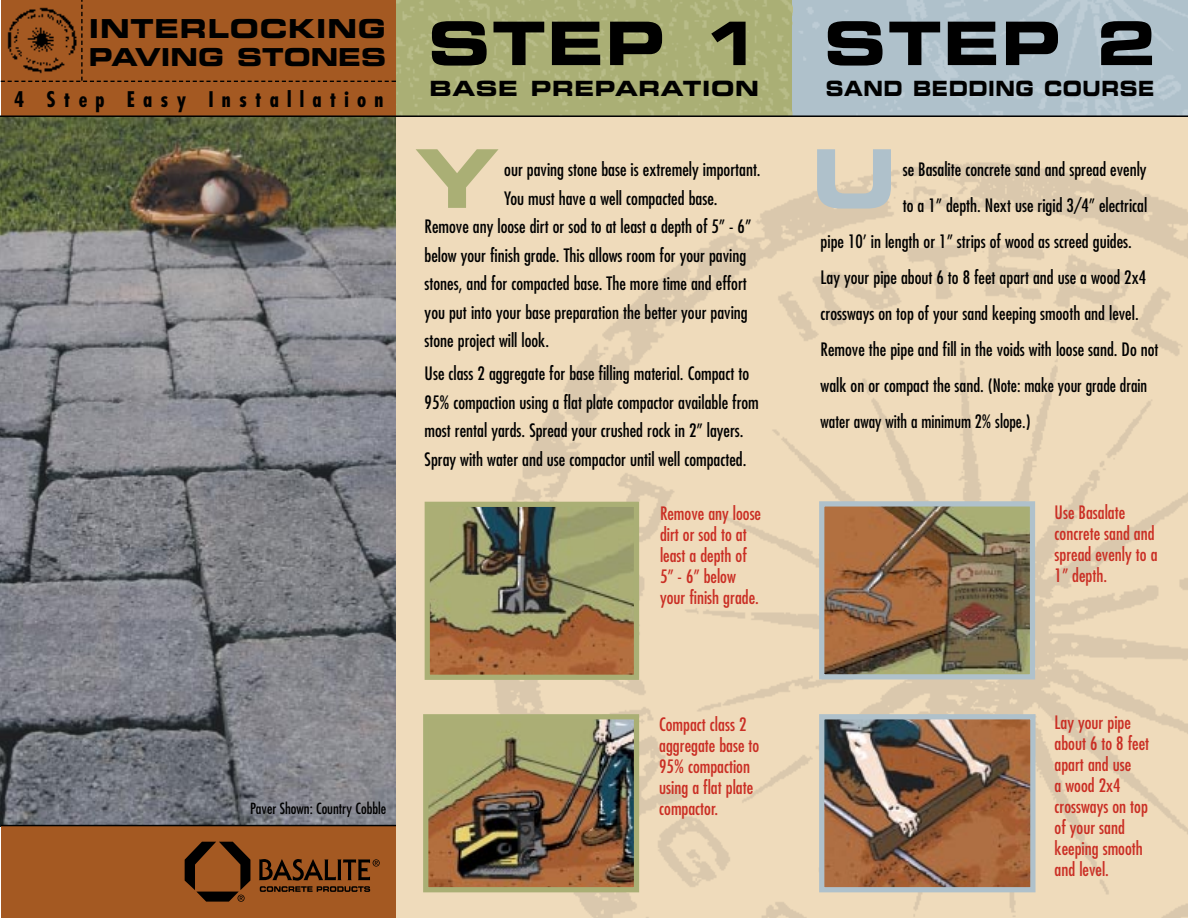
<style>
.page{position:relative;width:1188px;height:918px;background:#fff}
.page>*{position:absolute;margin:0;border:0;box-sizing:border-box;transform-origin:0 0}
.t1{font:81px "Eurostile Bold Extended Two";color:#aaaf75}
.t2{font:81px "Eurostile Bold Extended Two";color:#afc1cb}
.t3{font:60px "Eurostile Bold Extended Two";letter-spacing:.03em;color:#000}
.t4{font:26.1px "Eurostile Bold Extended Two";letter-spacing:.03em;color:#000}
.t5{font:24.75px "Eurostile Bold Extended Two";color:#000}
.t6{font:700 condensed 21px "Futura";letter-spacing:.39em;color:#000}
.t7{font:21px "Eurostile Bold Extended Two";letter-spacing:.03em;color:#000;scale:.82 1}
.t8{font:21px "Eurostile Bold Extended Two";letter-spacing:.03em;color:#000}
.t9{font:condensed 18px/28.5px "Futura";color:#000}
.t10{font:condensed 18px/21px "Futura";color:#ca2e24}
.t11{font:condensed 18px "Futura";color:#000;scale:.95 1}
.t12{font:condensed 15px "Futura";color:#000}
</style>
<div class="page">
<img style="left:1px;top:117px;width:395px;height:708px">
<div style="left:1px;top:826px;width:396px;height:92px;background:#a45922"></div>
<hr style="left:1px;top:825px;width:395px;height:1px;background:#000">
<svg style="left:185px;top:842px;width:65px;height:60px"></svg>
<svg style="left:259px;top:859px;width:121px;height:33px"></svg>
<div style="left:1px;top:1px;width:396px;height:115px;background:#a45922"></div>
<svg style="left:1px;top:0;width:395px;height:82px"></svg>
<div style="left:396px;top:109px;width:792px;height:809px;background:#efdbbb"></div>
<img style="left:456px;top:162px;width:732px;height:756px">
<img style="left:924px;top:0;width:264px;height:115px">
<div style="left:396px;top:0;width:528px;height:115px;background:#afc1cb"></div>
<div style="left:396px;top:1px;width:396px;height:115px;background:#aaaf75"></div>
<img style="left:431px;top:508px;width:202px;height:166px">
<div style="left:425px;top:502px;width:214px;height:178px;border:5px solid #aaaf75"></div>
<img style="left:429px;top:720px;width:204px;height:166px">
<div style="left:423px;top:714px;width:216px;height:178px;border:5px solid #aaaf75"></div>
<img style="left:825px;top:507px;width:204px;height:166px">
<div style="left:819px;top:501px;width:216px;height:178px;border:5px solid #afc1cb"></div>
<img style="left:825px;top:720px;width:205px;height:166px">
<div style="left:819px;top:714px;width:217px;height:178px;border:5px solid #afc1cb"></div>
<hr style="left:0;top:115px;width:1188px;height:2px;background:#000">
<h3 class="t4" style="left:89px;top:19px;width:298px">INTERLOCKING</h3>
<h3 class="t5" style="left:89px;top:48px;width:299px">PAVING STONES</h3>
<p class="t6" style="left:14px;top:90px;width:371px">4 Step Easy Installation</p>
<h2 class="t3" style="left:824px;top:22px;width:334px">STEP 2</h2>
<h2 class="t3" style="left:428px;top:22px;width:334px">STEP 1</h2>
<p class="t8" style="left:429px;top:81px;width:331px">BASE PREPARATION</p>
<p class="t7" style="left:826px;top:81px;width:402px">SAND BEDDING COURSE</p>
<h1 class="t1" style="left:415px;top:149px;width:86px">Y</h1>
<p class="t9" style="left:504px;top:157px;width:258px">our paving stone base is extremely important.</p>
<p class="t9" style="left:504px;top:185px;width:215px">You must have a well compacted base.</p>
<p class="t9" style="left:425px;top:214px;width:328px">Remove any loose dirt or sod to at least a depth of 5” - 6”</p>
<p class="t9" style="left:425px;top:242px;width:323px">below your finish grade. This allows room for your paving</p>
<p class="t9" style="left:425px;top:271px;width:324px">stones, and for compacted base. The more time and effort</p>
<p class="t9" style="left:425px;top:299px;width:325px">you put into your base preparation the better your paving</p>
<p class="t9" style="left:425px;top:328px;width:126px">stone project will look.</p>
<p class="t9" style="left:425px;top:361px;width:336px">Use class 2 aggregate for base filling material. Compact to 95% compaction using a flat plate compactor available from most rental yards. Spread your crushed rock in 2” layers.<br>Spray with water and use compactor until well compacted.</p>
<p class="t10" style="left:660px;top:504px;width:103px">Remove any loose dirt or sod to at least a depth of<br>5” - 6” below your finish grade.</p>
<h1 class="t2" style="left:811px;top:149px;width:88px">U</h1>
<p class="t9" style="left:903px;top:157px;width:245px">se Basalite concrete sand and spread evenly</p>
<p class="t9" style="left:903px;top:193px;width:246px">to a 1” depth. Next use rigid 3/4” electrical</p>
<p class="t9" style="left:821px;top:229px;width:313px">pipe 10’ in length or 1” strips of wood as screed guides.</p>
<p class="t9" style="left:821px;top:265px;width:327px">Lay your pipe about 6 to 8 feet apart and use a wood 2x4</p>
<p class="t9" style="left:821px;top:301px;width:320px">crossways on top of your sand keeping smooth and level.</p>
<p class="t9" style="left:821px;top:337px;width:339px">Remove the pipe and fill in the voids with loose sand. Do not</p>
<p class="t9" style="left:821px;top:373px;width:328px">walk on or compact the sand. (Note: make your grade drain</p>
<p class="t11" style="left:821px;top:413px;width:222px">water away with a minimum 2% slope.)</p>
<p class="t10" style="left:1055px;top:503px;width:104px">Use Basalate concrete sand and spread evenly to a<br>1” depth.</p>
<p class="t12" style="left:250px;top:802px;width:138px">Paver Shown: Country Cobble</p>
<p class="t10" style="left:659px;top:715px;width:102px">Compact class 2 aggregate base to<br>95% compaction using a flat plate compactor.</p>
<p class="t10" style="left:1055px;top:713px;width:96px">Lay your pipe about 6 to 8 feet apart and use<br>a wood 2x4 crossways on top of your sand keeping smooth and level.</p>
</div>
